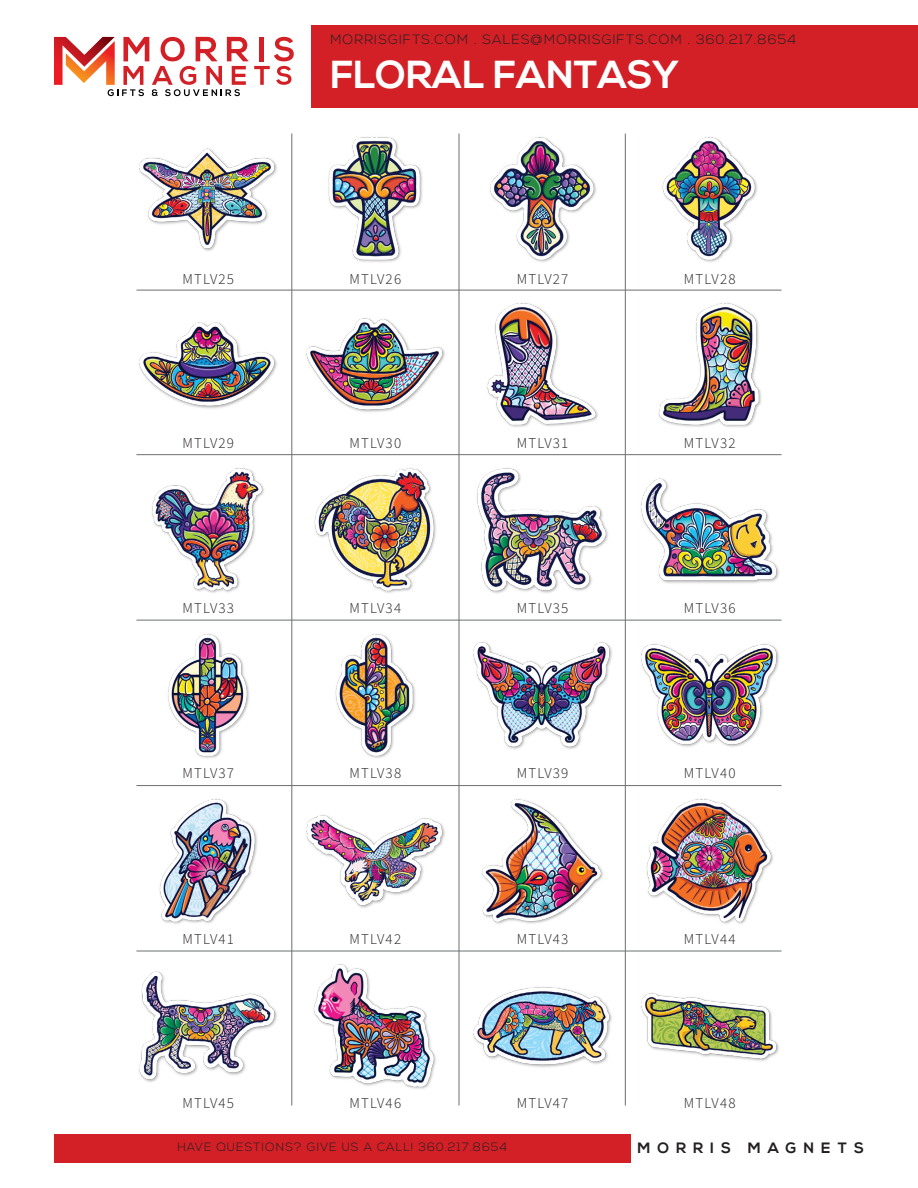
<style>
.page{position:relative;width:918px;height:1188px;background:#fff}
.page>*{position:absolute;margin:0;border:0;box-sizing:border-box;transform-origin:0 0}
.t1{font:700 39px "Nexa";color:#fff}
.t2{font:300 15px "Source Sans Pro";letter-spacing:.08em;color:#231f20}
.t3{font:700 15px "Nexa";letter-spacing:.46em;color:#231f20}
.t4{font:300 13.5px "Nexa";letter-spacing:.08em;color:#231f20}
.t5{font:300 12px "Nexa";letter-spacing:.08em;color:#231f20}
</style>
<div class="page">
<div style="left:311px;top:26px;width:607px;height:82px;background:#d32027"></div>
<div style="left:54px;top:1134px;width:577px;height:28px;background:#d32027"></div>
<svg style="left:54px;top:37px;width:240px;height:59px"></svg>
<img style="left:139px;top:148px;width:138px;height:103px">
<img style="left:328px;top:137px;width:95px;height:125px">
<img style="left:490px;top:137px;width:106px;height:125px">
<img style="left:662px;top:137px;width:96px;height:125px">
<img style="left:139px;top:322px;width:138px;height:87px">
<img style="left:306px;top:318px;width:139px;height:94px">
<img style="left:486px;top:303px;width:112px;height:124px">
<img style="left:658px;top:303px;width:103px;height:124px">
<img style="left:152px;top:468px;width:112px;height:125px">
<img style="left:314px;top:468px;width:122px;height:125px">
<img style="left:477px;top:468px;width:131px;height:126px">
<img style="left:641px;top:478px;width:138px;height:105px">
<img style="left:168px;top:634px;width:81px;height:124px">
<img style="left:335px;top:634px;width:80px;height:124px">
<img style="left:473px;top:642px;width:139px;height:107px">
<img style="left:641px;top:644px;width:138px;height:103px">
<img style="left:159px;top:799px;width:98px;height:125px">
<img style="left:306px;top:815px;width:139px;height:93px">
<img style="left:482px;top:799px;width:121px;height:125px">
<img style="left:646px;top:799px;width:127px;height:125px">
<img style="left:139px;top:971px;width:138px;height:111px">
<img style="left:313px;top:964px;width:123px;height:125px">
<img style="left:473px;top:987px;width:139px;height:80px">
<img style="left:641px;top:993px;width:138px;height:68px">
<hr style="left:459px;top:134px;width:1px;height:972px;background:#6d6f71">
<hr style="left:291px;top:134px;width:1px;height:972px;background:#6d6f71">
<hr style="left:625px;top:134px;width:1px;height:972px;background:#6d6f71">
<hr style="left:136px;top:290px;width:646px;height:1px;background:#6d6f71">
<hr style="left:136px;top:454px;width:646px;height:1px;background:#6d6f71">
<hr style="left:136px;top:620px;width:646px;height:1px;background:#6d6f71">
<hr style="left:136px;top:785px;width:646px;height:1px;background:#6d6f71">
<hr style="left:136px;top:951px;width:646px;height:1px;background:#6d6f71">
<p class="t4" style="left:330px;top:31px;width:467px">MORRISGIFTS.COM . SALES@MORRISGIFTS.COM . 360.217.8654</p>
<p class="t1" style="left:330px;top:52px;width:350px">FLORAL FANTASY</p>
<p class="t2" style="left:182px;top:270px;width:53px">MTLV25</p>
<p class="t2" style="left:350px;top:270px;width:53px">MTLV26</p>
<p class="t2" style="left:517px;top:270px;width:53px">MTLV27</p>
<p class="t2" style="left:684px;top:270px;width:53px">MTLV28</p>
<p class="t2" style="left:182px;top:433px;width:53px">MTLV29</p>
<p class="t2" style="left:350px;top:433px;width:53px">MTLV30</p>
<p class="t2" style="left:517px;top:433px;width:53px">MTLV31</p>
<p class="t2" style="left:684px;top:433px;width:53px">MTLV32</p>
<p class="t2" style="left:182px;top:599px;width:53px">MTLV33</p>
<p class="t2" style="left:350px;top:599px;width:53px">MTLV34</p>
<p class="t2" style="left:517px;top:599px;width:53px">MTLV35</p>
<p class="t2" style="left:684px;top:599px;width:53px">MTLV36</p>
<p class="t2" style="left:182px;top:764px;width:53px">MTLV37</p>
<p class="t2" style="left:350px;top:764px;width:53px">MTLV38</p>
<p class="t2" style="left:517px;top:764px;width:53px">MTLV39</p>
<p class="t2" style="left:684px;top:764px;width:53px">MTLV40</p>
<p class="t2" style="left:182px;top:930px;width:53px">MTLV41</p>
<p class="t2" style="left:350px;top:930px;width:53px">MTLV42</p>
<p class="t2" style="left:517px;top:930px;width:53px">MTLV43</p>
<p class="t2" style="left:684px;top:930px;width:53px">MTLV44</p>
<p class="t2" style="left:182px;top:1094px;width:53px">MTLV45</p>
<p class="t2" style="left:350px;top:1094px;width:53px">MTLV46</p>
<p class="t2" style="left:517px;top:1094px;width:53px">MTLV47</p>
<p class="t2" style="left:684px;top:1094px;width:53px">MTLV48</p>
<p class="t5" style="left:177px;top:1140px;width:331px">HAVE QUESTIONS? GIVE US A CALL! 360.217.8654</p>
<p class="t3" style="left:638px;top:1139px;width:228px">MORRIS MAGNETS</p>
</div>
